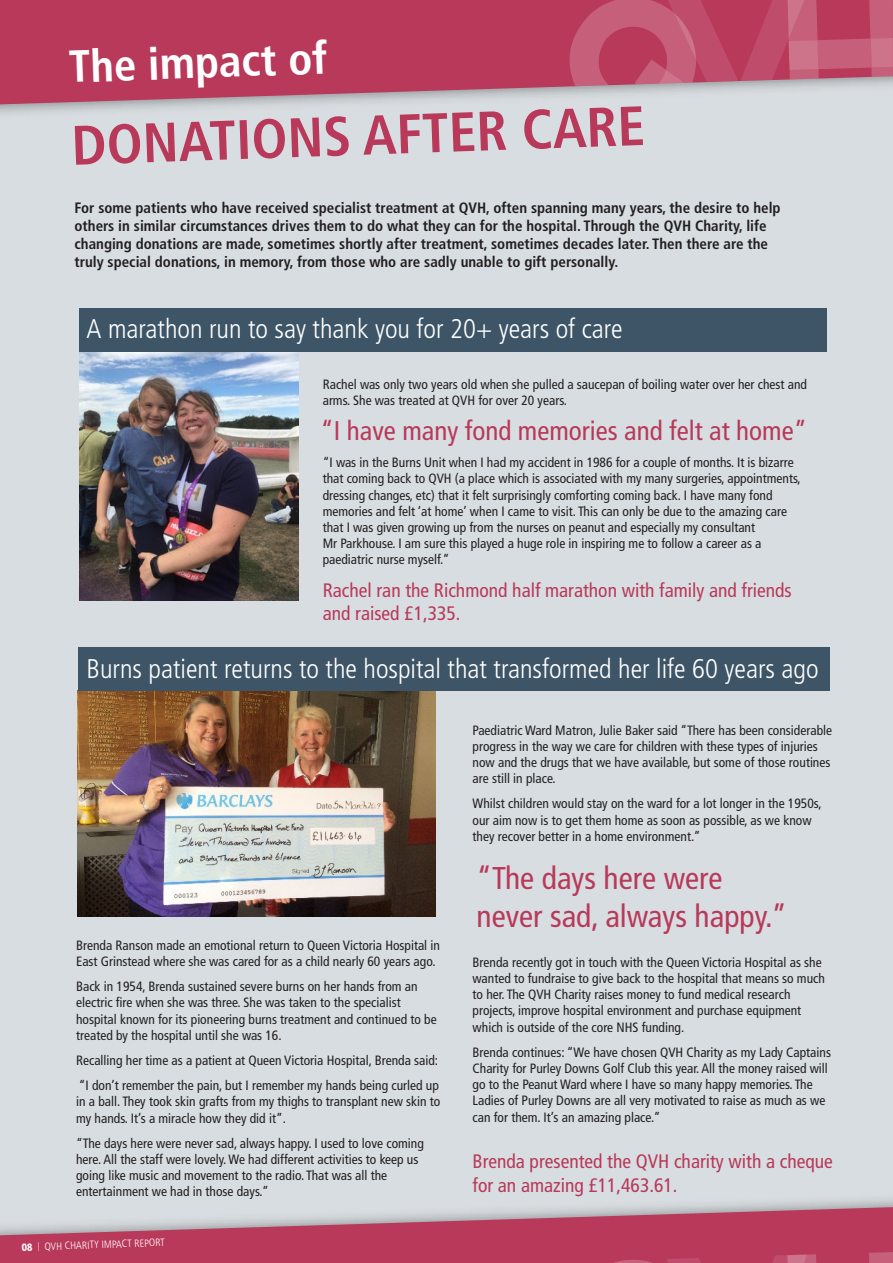
<style>
.page{position:relative;width:893px;height:1263px;background:#d8dde1}
.page>*{position:absolute;margin:0;border:0;box-sizing:border-box;transform-origin:0 0}
.t1{font:700 condensed 55.5px "Frutiger LT Std";color:#b8395a}
.t2{font:700 condensed 45px "Frutiger LT Std";color:#fff}
.t3{font:condensed 31.5px/37.8px "Frutiger LT Std";color:#b8395a}
.t4{font:300 condensed 27px "Frutiger LT Std";color:#fff}
.t5{font:condensed 27px "Frutiger LT Std";color:#b8395a}
.t6{font:condensed 19.5px/23.4px "Frutiger LT Std";color:#b8395a}
.t7{font:700 condensed 15px/18px "Frutiger LT Std";color:#231f20}
.t8{font:condensed 13.5px/16.2px "Frutiger LT Std";color:#231f20}
.t9{font:300 condensed 10.5px "Frutiger LT Std";color:#fff}
.s1{font-weight:900}
.s2{font-size:9px}
</style>
<div class="page">
<svg style="left:0;top:0;width:569px;height:104px;background:#b84463"></svg>
<img style="left:79px;top:351px;width:220px;height:250px">
<div style="left:79px;top:308px;width:747px;height:43px;background:#3d5567"></div>
<img style="left:78px;top:690px;width:358px;height:226px">
<div style="left:78px;top:647px;width:752px;height:43px;background:#3d5567"></div>
<svg style="left:0;top:1199px;width:893px;height:64px;fill:#b8395a"></svg>
<svg style="left:580px;top:1252px;width:313px;height:11px;background:#ba4161"></svg>
<svg style="left:569px;top:0;width:324px;height:99px;background:#c1657e"></svg>
<h2 class="t2" style="left:68px;top:40px;width:260px;rotate:-2deg">The impact of</h2>
<h1 class="t1" style="left:71px;top:113px;width:575px;rotate:-2deg">DONATIONS AFTER CARE</h1>
<p class="t7" style="left:75px;top:198px;width:708px">For some patients who have received specialist treatment at QVH, often spanning many years, the desire to help others in similar circumstances drives them to do what they can for the hospital. Through the QVH Charity, life changing donations are made, sometimes shortly after treatment, sometimes decades later. Then there are the truly special donations, in memory, from those who are sadly unable to gift personally.</p>
<h3 class="t4" style="left:87px;top:314px;width:538px">A marathon run to say thank you for 20+ years of care</h3>
<p class="t8" style="left:323px;top:376px;width:486px">Rachel was only two years old when she pulled a saucepan of boiling water over her chest and arms. She was treated at QVH for over 20 years.</p>
<h3 class="t5" style="left:320px;top:415px;width:488px">“I have many fond memories and felt at home”</h3>
<p class="t8" style="left:323px;top:454px;width:480px">“I was in the Burns Unit when I had my accident in 1986 for a couple of months. It is bizarre that coming back to QVH (a place which is associated with my many surgeries, appointments, dressing changes, etc) that it felt surprisingly comforting coming back. I have many fond memories and felt ‘at home’ when I came to visit. This can only be due to the amazing care that I was given growing up from the nurses on peanut and especially my consultant<br>Mr Parkhouse. I am sure this played a huge role in inspiring me to follow a career as a paediatric nurse myself.”</p>
<h3 class="t6" style="left:323px;top:578px;width:470px">Rachel ran the Richmond half marathon with family and friends and raised £1,335.</h3>
<h3 class="t4" style="left:87px;top:653px;width:733px">Burns patient returns to the hospital that transformed her life 60 years ago</h3>
<p class="t8" style="left:473px;top:722px;width:361px">Paediatric Ward Matron, Julie Baker said “There has been considerable progress in the way we care for children with these types of injuries now and the drugs that we have available, but some of those routines are still in place.</p>
<p class="t8" style="left:473px;top:796px;width:351px">Whilst children would stay on the ward for a lot longer in the 1950s, our aim now is to get them home as soon as possible, as we know they recover better in a home environment.”</p>
<p class="t8" style="left:76px;top:937px;width:365px">Brenda Ranson made an emotional return to Queen Victoria Hospital in<br>East Grinstead where she was cared for as a child nearly 60 years ago.</p>
<p class="t8" style="left:76px;top:978px;width:362px">Back in 1954, Brenda sustained severe burns on her hands from an electric fire when she was three. She was taken to the specialist hospital known for its pioneering burns treatment and continued to be treated by the hospital until she was 16.</p>
<p class="t8" style="left:76px;top:1048px;width:364px;line-height:25.2px">Recalling her time as a patient at Queen Victoria Hospital, Brenda said: “I don’t remember the pain, but I remember my hands being curled up</p>
<p class="t8" style="left:76px;top:1094px;width:366px">in a ball. They took skin grafts from my thighs to transplant new skin to my hands. It’s a miracle how they did it”.</p>
<p class="t8" style="left:76px;top:1135px;width:349px">“The days here were never sad, always happy. I used to love coming here. All the staff were lovely. We had different activities to keep us going like music and movement to the radio. That was all the entertainment we had in those days.”</p>
<p class="t9" style="left:21px;top:1241px;width:145px;rotate:-2deg"><span class="s1">08</span> <span class="s2">|</span> QVH CHARITY IMPACT REPORT</p>
<h3 class="t3" style="left:477px;top:860px;width:312px">“The days here were never sad, always happy.”</h3>
<p class="t8" style="left:473px;top:954px;width:354px">Brenda recently got in touch with the Queen Victoria Hospital as she wanted to fundraise to give back to the hospital that means so much to her. The QVH Charity raises money to fund medical research projects, improve hospital environment and purchase equipment which is outside of the core NHS funding.</p>
<p class="t8" style="left:473px;top:1044px;width:360px">Brenda continues: “We have chosen QVH Charity as my Lady Captains Charity for Purley Downs Golf Club this year. All the money raised will go to the Peanut Ward where I have so many happy memories. The Ladies of Purley Downs are all very motivated to raise as much as we can for them. It’s an amazing place.”</p>
<h3 class="t6" style="left:473px;top:1150px;width:362px">Brenda presented the QVH charity with a cheque for an amazing £11,463.61.</h3>
</div>
